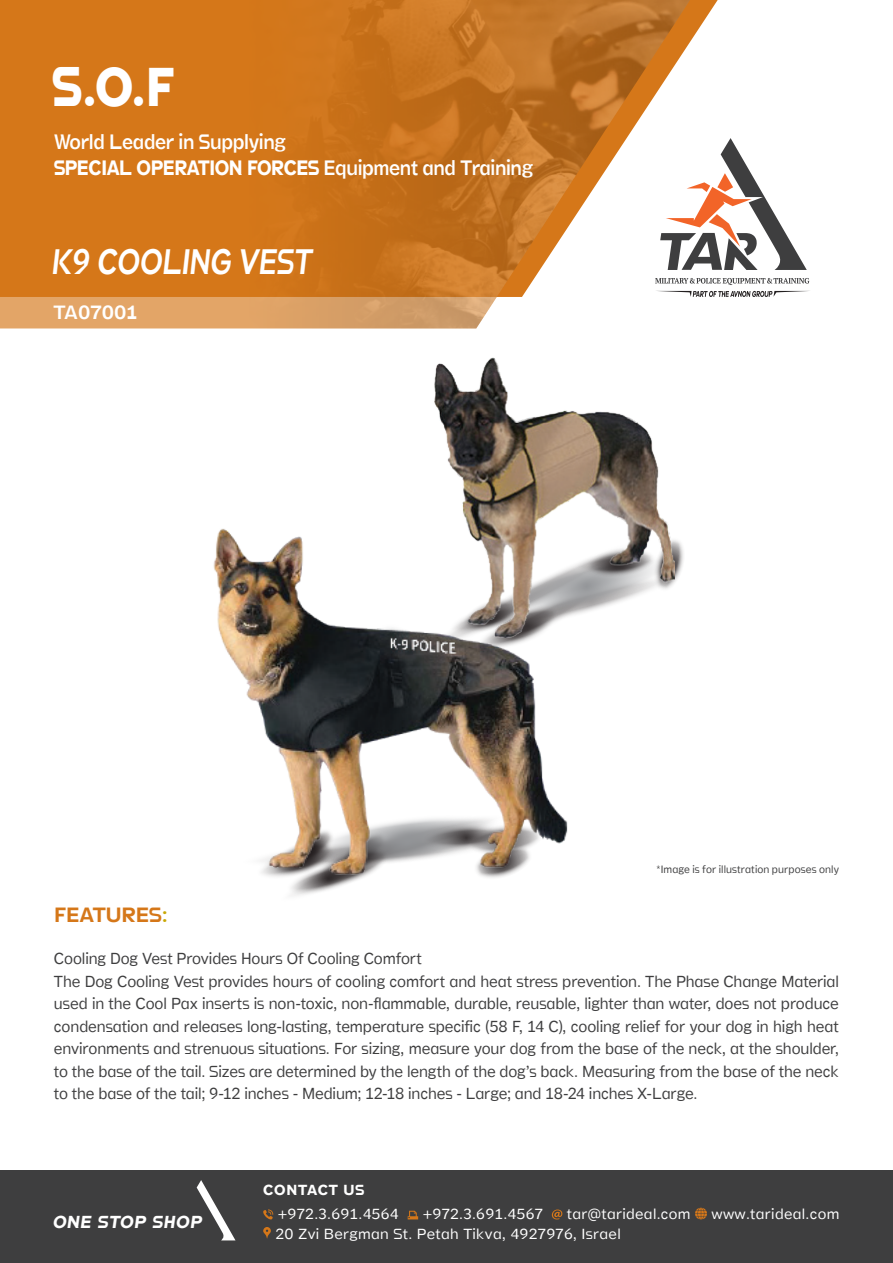
<style>
.page{position:relative;width:893px;height:1263px;background:#fff}
.page>*{position:absolute;margin:0;border:0;box-sizing:border-box;transform-origin:0 0}
.t1{font:800 55.5px "Stamen";color:#fff;scale:.9 1}
.t2{font:italic 300 36px "Stamen";color:#fff;scale:.8 1}
.t3{font:300 21.15px/25.5px "Stamen";letter-spacing:-.02em;color:#fff;scale:.89 1}
.t4{font:21px "Stamen";color:#d57719}
.t5{font:300 19.5px "Stamen";color:#fff}
.t6{font:italic 700 17.7px "Stamen";letter-spacing:.05em;color:#fff}
.t7{font:200 16.2px/22.5px "Stamen";letter-spacing:-.01em;color:#3e3e3f;scale:.94 1}
.t8{font:200 14.85px/19.5px "Stamen";letter-spacing:.02em;color:#fff}
.t9{font:700 14.85px "Stamen";letter-spacing:.05em;color:#fff}
.t10{font:200 10.8px "Stamen";letter-spacing:.01em;color:#3e3e3f;scale:.94 1}
.s1{font-weight:700}
.s2{color:#c9a805}
</style>
<div class="page">
<div style="left:0;top:1170px;width:893px;height:93px;background:#3e3e3f"></div>
<svg style="left:263px;top:1209px;width:10px;height:10px"></svg>
<svg style="left:408px;top:1211px;width:10px;height:8px"></svg>
<svg style="left:552px;top:1209px;width:10px;height:10px"></svg>
<svg style="left:695px;top:1208px;width:12px;height:11px"></svg>
<svg style="left:263px;top:1227px;width:8px;height:12px"></svg>
<svg style="left:197px;top:1180px;width:38px;height:60px"></svg>
<svg style="left:0;top:0;width:698px;height:328px;background:#d67c22"></svg>
<img style="left:247px;top:0;width:446px;height:328px">
<svg style="left:655px;top:278px;width:154px;height:7px"></svg>
<svg style="left:660px;top:138px;width:147px;height:132px"></svg>
<svg style="left:655px;top:291px;width:153px;height:6px"></svg>
<img style="left:434px;top:357px;width:246px;height:258px">
<svg style="left:291px;top:889px;width:39px;height:7px"></svg>
<img style="left:213px;top:521px;width:361px;height:368px">
<h1 class="t1" style="left:53px;top:43px;width:137px">O.S F.</h1>
<h3 class="t3" style="left:54px;top:129px;width:540px">World Leader in Supplying<br><span class="s1">SPECIAL OPERATION FORCES</span> Equipment and Training</h3>
<h2 class="t2" style="left:53px;top:233px;width:327px">9K COOLING VEST</h2>
<p class="t5" style="left:54px;top:297px;width:86px">TA07001</p>
<p class="t4" style="left:54px;top:898px;width:115px">FEATURES<span class="s2">:</span></p>
<p class="t10" style="left:656px;top:863px;width:196px">*Image is for illustration purposes only</p>
<p class="t7" style="left:54px;top:948px;width:837px">Cooling Dog Vest Provides Hours Of Cooling Comfort<br>The Dog Cooling Vest provides hours of cooling comfort and heat stress prevention. The Phase Change Material used in the Cool Pax inserts is non-toxic, non-flammable, durable, reusable, lighter than water, does not produce condensation and releases long-lasting, temperature specific (58 ,F 14 C ,) cooling relief for your dog in high heat environments and strenuous situations. For sizing, measure your dog from the base of the neck, at the shoulder, to the base of the tail. Sizes are determined by the length of the dog s’ back. Measuring from the base of the neck to the base of the tail; 9-12 inches - Medium; 12-18 inches - Large; and 18-24 inches -X Large.</p>
<p class="t6" style="left:53px;top:1210px;width:150px">ONE STOP SHOP</p>
<p class="t9" style="left:263px;top:1178px;width:102px">CONTACT US</p>
<p class="t8" style="left:567px;top:1205px;width:125px">tar@tarideal.com</p>
<p class="t8" style="left:275px;top:1205px;width:347px">+972.3.691.4564<br>20 Zvi Bergman St. Petah Tikva, 4927976, Israel</p>
<p class="t8" style="left:423px;top:1205px;width:122px">+972.3.691.4567</p>
<p class="t8" style="left:711px;top:1205px;width:129px">www.tarideal.com</p>
</div>
